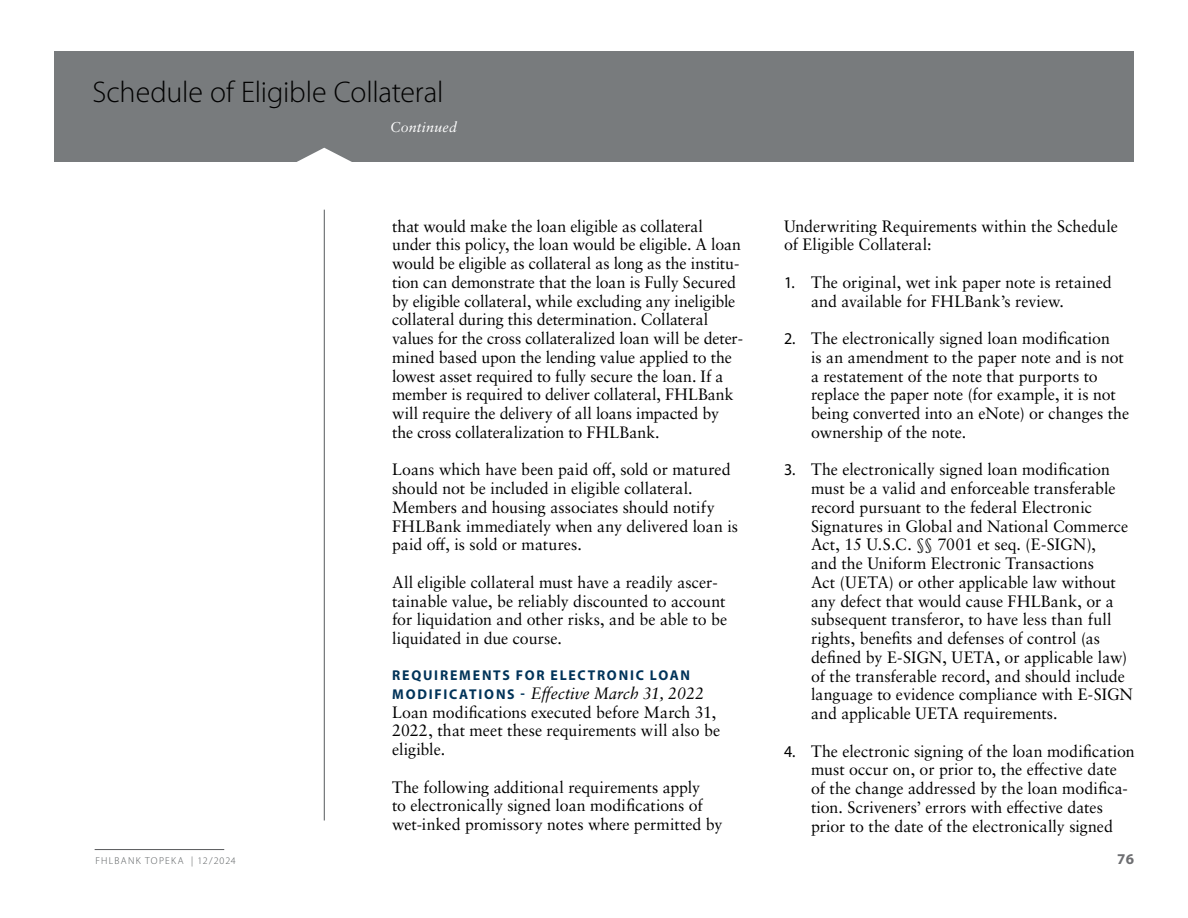
<style>
.page{position:relative;width:1188px;height:918px;background:#fff}
.page>*{position:absolute;margin:0;border:0;box-sizing:border-box;transform-origin:0 0}
.t1{font:300 30px "Myriad Pro";letter-spacing:-.005em;color:#000}
.t2{font:16.5px/18.8px "Sabon LT Pro";letter-spacing:-.005em;color:#000}
.t3{font:700 15px "Myriad Pro";color:#6d6e71}
.t4{font:700 14.25px "Myriad Pro";letter-spacing:.13em;color:#003359}
.t5{font:italic 14.25px "Sabon LT Pro";letter-spacing:.015em;color:#fff}
.t6{font:300 10.05px "Myriad Pro";letter-spacing:.12em;color:#565a5c}
.s1{font-family:"Myriad Pro";font-weight:700;font-size:14.25px;color:#003359}
.s2{font-style:italic}
.s3{font-family:"Myriad Pro"}
</style>
<div class="page">
<div style="left:54px;top:51px;width:1080px;height:111px;background:#787b7d"></div>
<hr style="left:324px;top:210px;width:1px;height:610px;background:#565a5c">
<hr style="left:95px;top:849px;width:129px;height:1px;background:#58595b">
<svg style="left:297px;top:148px;width:55px;height:14px"></svg>
<h1 class="t1" style="left:92px;top:76px;width:353px">Schedule of Eligible Collateral</h1>
<p class="t5" style="left:390px;top:118px;width:69px">Continued</p>
<p class="t2" style="left:392px;top:216px;width:353px">that would make the loan eligible as collateral under this policy, the loan would be eligible. A loan would be eligible as collateral as long as the institu&shy;tion can demonstrate that the loan is Fully Secured by eligible collateral, while excluding any ineligible collateral during this determination. Collateral values for the cross collateralized loan will be deter&shy;mined based upon the lending value applied to the lowest asset required to fully secure the loan. If a member is required to deliver collateral, FHLBank will require the delivery of all loans impacted by the cross collateralization to FHLBank.</p>
<p class="t2" style="left:392px;top:460px;width:348px">Loans which have been paid off, sold or matured should not be included in eligible collateral.<br>Members and housing associates should notify FHLBank immediately when any delivered loan is paid off, is sold or matures.</p>
<p class="t2" style="left:392px;top:572px;width:337px">All eligible collateral must have a readily ascer&shy;tainable value, be reliably discounted to account for liquidation and other risks, and be able to be liquidated in due course.</p>
<p class="t4" style="left:392px;top:667px;width:299px">REQUIREMENTS FOR ELECTRONIC LOAN</p>
<p class="t2" style="left:392px;top:683px;width:330px"><span class="s1">MODIFICATIONS -</span> <span class="s2">Effective March 31, 2022<br></span>Loan modifications executed before March 31, 2022, that meet these requirements will also be eligible.</p>
<p class="t2" style="left:392px;top:777px;width:332px">The following additional requirements apply<br>to electronically signed loan modifications of wet-inked promissory notes where permitted by</p>
<p class="t2" style="left:784px;top:216px;width:335px">Underwriting Requirements within the Schedule of Eligible Collateral:</p>
<p class="t2" style="left:811px;top:272px;width:302px;text-indent:-27px"><span class="s3">1.</span> The original, wet ink paper note is retained and available for FHLBank’s review.</p>
<p class="t2" style="left:811px;top:329px;width:320px;text-indent:-27px"><span class="s3">2.</span> The electronically signed loan modification<br>is an amendment to the paper note and is not a restatement of the note that purports to replace the paper note (for example, it is not being converted into an eNote) or changes the ownership of the note.</p>
<p class="t2" style="left:811px;top:460px;width:323px;text-indent:-27px"><span class="s3">3.</span> The electronically signed loan modification must be a valid and enforceable transferable record pursuant to the federal Electronic Signatures in Global and National Commerce Act, 15 U.S.C. §§ 7001 et seq. (E-SIGN),<br>and the Uniform Electronic Transactions<br>Act (UETA) or other applicable law without any defect that would cause FHLBank, or a subsequent transferor, to have less than full rights, benefits and defenses of control (as defined by E-SIGN, UETA, or applicable law) of the transferable record, and should include language to evidence compliance with E-SIGN and applicable UETA requirements.</p>
<p class="t2" style="left:811px;top:741px;width:325px;text-indent:-27px"><span class="s3">4.</span> The electronic signing of the loan modification must occur on, or prior to, the effective date of the change addressed by the loan modifica&shy;tion. Scriveners’ errors with effective dates prior to the date of the electronically signed</p>
<p class="t6" style="left:95px;top:855px;width:142px">FHLBANK TOPEKA | 12/2024</p>
<p class="t3" style="left:1117px;top:851px;width:18px">76</p>
</div>
